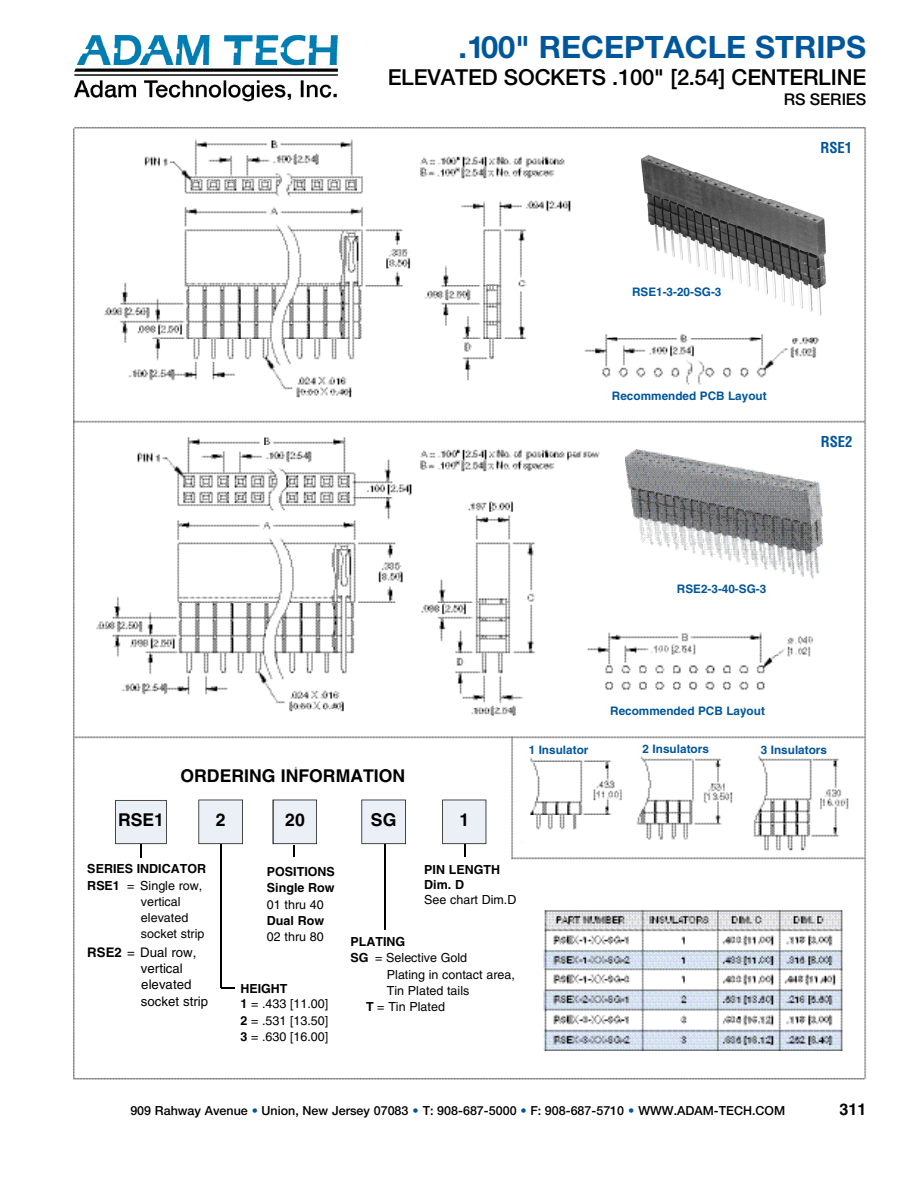
<style>
.page{position:relative;width:918px;height:1188px;background:#fff}
.page>*{position:absolute;margin:0;border:0;box-sizing:border-box;transform-origin:0 0}
.t1{font:700 30.9px "Helvetica Neue";color:#00569b}
.t2{font:500 22.05px "Helvetica Neue";color:#000}
.t3{font:700 17.7px "Helvetica";color:#000}
.t4{font:500 16.2px "Helvetica Neue";letter-spacing:-.005em;color:#000}
.t5{font:700 16.2px "Helvetica";color:#000}
.t6{font:700 condensed 14.7px "Helvetica";color:#00569b}
.t7{font:13.2px/16.2px "Helvetica";color:#000}
.t8{font:12.45px/16px "Helvetica";color:#000}
.t9{font:500 12.45px "Helvetica Neue";color:#000}
.t10{font:700 12.45px/15.1px "Helvetica";color:#000}
.t11{font:700 11.7px "Helvetica";color:#00569b}
.s1{font-weight:700}
.s2{color:#00569b}
</style>
<div class="page">
<img style="left:87px;top:35px;width:251px;height:11px">
<img style="left:74px;top:46px;width:264px;height:56px">
<img style="left:74px;top:127px;width:792px;height:53px">
<img style="left:74px;top:180px;width:793px;height:900px">
<img style="left:626px;top:450px;width:197px;height:129px">
<svg style="left:198px;top:800px;width:45px;height:44px;background:#dde3e8"></svg>
<svg style="left:361px;top:800px;width:45px;height:44px;background:#dde3e8"></svg>
<div style="left:86px;top:863px;width:125px;height:189px;background:#fff"></div>
<div style="left:239px;top:982px;width:131px;height:71px;background:#fff"></div>
<svg style="left:115px;top:800px;width:52px;height:58px"></svg>
<hr style="left:220px;top:844px;width:1px;height:143px;background:#000">
<hr style="left:384px;top:844px;width:1px;height:85px;background:#000">
<svg style="left:273px;top:800px;width:44px;height:57px"></svg>
<svg style="left:442px;top:800px;width:44px;height:56px"></svg>
<svg style="left:221px;top:987px;width:13px;height:2px"></svg>
<img style="left:537px;top:886px;width:314px;height:82px">
<img style="left:537px;top:968px;width:314px;height:100px">
<div style="left:518px;top:843px;width:200px;height:12px;background:#fff"></div>
<h1 class="t1" style="left:458px;top:36px;width:409px">.100" RECEPTACLE STRIPS</h1>
<h2 class="t2" style="left:388px;top:69px;width:480px">ELEVATED SOCKETS .100" [2.54] CENTERLINE</h2>
<h3 class="t4" style="left:784px;top:93px;width:84px">RS SERIES</h3>
<p class="t11" style="left:632px;top:288px;width:91px">RSE1-3-20-SG-3</p>
<p class="t11" style="left:612px;top:392px;width:156px">Recommended PCB Layout</p>
<p class="t11" style="left:677px;top:584px;width:91px">RSE2-3-40-SG-3</p>
<p class="t11" style="left:610px;top:707px;width:156px">Recommended PCB Layout</p>
<p class="t6" style="left:820px;top:142px;width:33px">RSE1</p>
<p class="t6" style="left:821px;top:436px;width:33px">RSE2</p>
<h3 class="t3" style="left:180px;top:770px;width:226px">ORDERING INFORMATION</h3>
<h3 class="t3" style="left:118px;top:814px;width:48px">RSE1</h3>
<h3 class="t3" style="left:216px;top:814px;width:11px">2</h3>
<h3 class="t3" style="left:285px;top:814px;width:21px">20</h3>
<h3 class="t3" style="left:371px;top:814px;width:27px">SG</h3>
<p class="t10" style="left:87px;top:863px;width:120px">SERIES INDICATOR</p>
<p class="t8" style="left:87px;top:878px;width:117px"><span class="s1">RSE1</span> = Single row,</p>
<p class="t8" style="left:141px;top:895px;width:41px">vertical</p>
<p class="t8" style="left:141px;top:910px;width:49px">elevated</p>
<p class="t8" style="left:141px;top:927px;width:65px">socket strip</p>
<p class="t7" style="left:141px;top:946px;width:69px;text-indent:-54px"><span class="s1">RSE2</span> = Dual row, vertical elevated socket strip</p>
<h3 class="t3" style="left:460px;top:814px;width:11px">1</h3>
<p class="t10" style="left:424px;top:863px;width:78px">PIN LENGTH<br>Dim. D</p>
<p class="t8" style="left:424px;top:893px;width:94px">See chart Dim.D</p>
<p class="t10" style="left:267px;top:865px;width:69px;line-height:16.2px">POSITIONS<br>Single Row</p>
<p class="t8" style="left:267px;top:897px;width:58px">01 thru 40</p>
<p class="t10" style="left:267px;top:914px;width:59px">Dual Row</p>
<p class="t8" style="left:267px;top:930px;width:58px">02 thru 80</p>
<p class="t10" style="left:351px;top:935px;width:56px">PLATING</p>
<p class="t8" style="left:351px;top:951px;width:118px"><span class="s1">SG</span> = Selective Gold</p>
<p class="t8" style="left:387px;top:967px;width:130px">Plating in contact area,</p>
<p class="t8" style="left:387px;top:984px;width:84px">Tin Plated tails</p>
<p class="t8" style="left:366px;top:999px;width:80px"><span class="s1">T</span> = Tin Plated</p>
<p class="t8" style="left:240px;top:981px;width:89px"><span class="s1">HEIGHT<br>1</span> = .433 [11.00]<br><span class="s1">2</span> = .531 [13.50]<br><span class="s1">3</span> = .630 [16.00]</p>
<p class="t11" style="left:529px;top:746px;width:61px">1 Insulator</p>
<p class="t11" style="left:643px;top:744px;width:68px">2 Insulators</p>
<p class="t11" style="left:761px;top:746px;width:68px">3 Insulators</p>
<p class="t9" style="left:130px;top:1106px;width:656px">909 Rahway Avenue <span class="s2">•</span> Union, New Jersey 07083 <span class="s2">•</span> T: 908-687-5000 <span class="s2">•</span> F: 908-687-5710 <span class="s2">•</span> WWW.ADAM-TECH.COM</p>
<h3 class="t5" style="left:839px;top:1104px;width:28px">311</h3>
</div>
